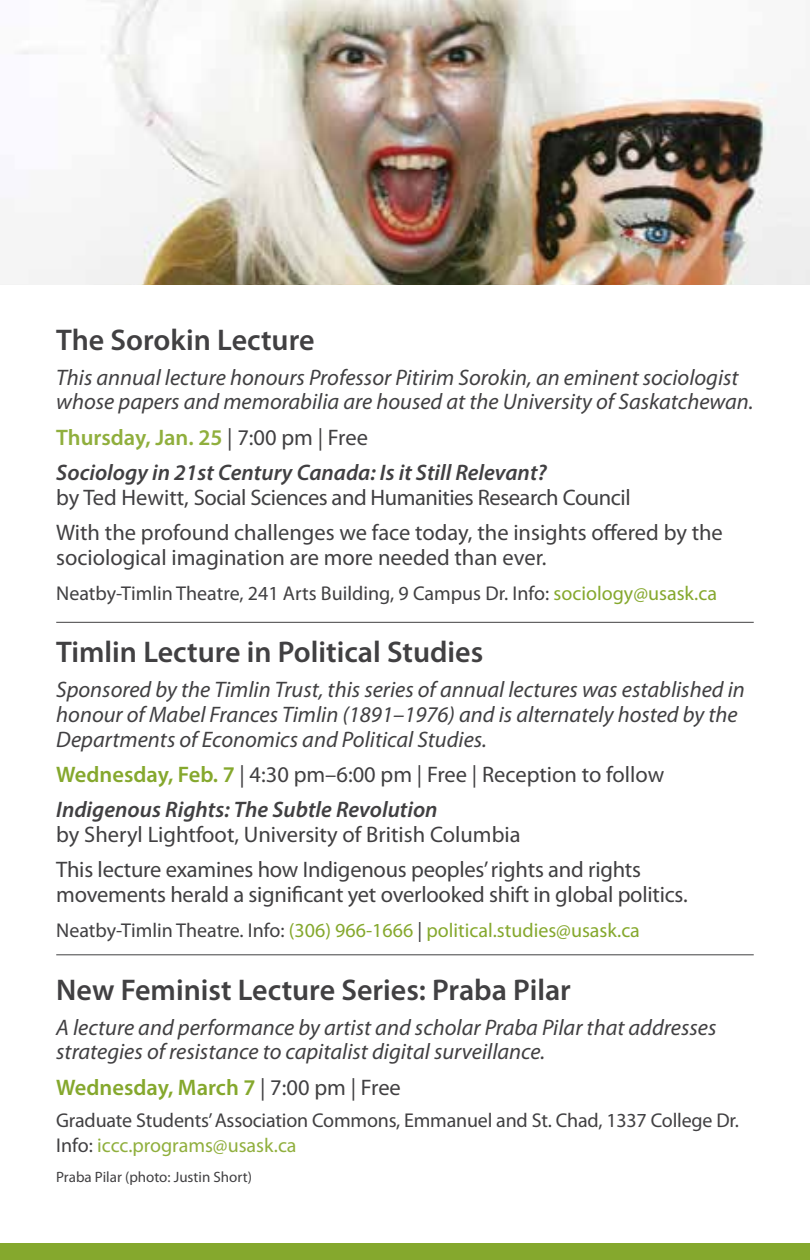
<style>
.page{position:relative;width:810px;height:1260px;background:#fff}
.page>*{position:absolute;margin:0;border:0;box-sizing:border-box;transform-origin:0 0}
.t1{font:600 30px "Myriad Pro";color:#414042}
.t2{font:italic 22.5px/25px "Myriad Pro";color:#414042}
.t3{font:22.5px/35px "Myriad Pro";letter-spacing:-.01em;color:#414042}
.t4{font:italic 600 22.5px/35px "Myriad Pro";color:#414042}
.t5{font:600 22.5px "Myriad Pro";color:#85a82d}
.t6{font:20px/25px "Myriad Pro";letter-spacing:-.005em;color:#414042}
.t7{font:20px "Myriad Pro";color:#85a82d}
.t8{font:15px "Myriad Pro";color:#414042}
.s1{font-style:normal;color:#90af3d}
.s2{font-weight:400;font-style:normal}
.s3{color:#85a82d}
.s4{font-weight:600;color:#85a82d}
.s5{font-weight:600;font-style:italic}
.s6{color:#414042}
.s7{font-weight:400;color:#414042}
.s8{color:#90af3d}
</style>
<div class="page">
<div style="left:0;top:1243px;width:810px;height:17px;background:#85a82d"></div>
<img style="left:0;top:0;width:810px;height:285px">
<hr style="left:56px;top:622px;width:698px;height:1px;background:#414042">
<hr style="left:56px;top:954px;width:698px;height:1px;background:#414042">
<h1 class="t1" style="left:56px;top:323px;width:260px">The Sorokin Lecture</h1>
<p class="t2" style="left:56px;top:365px;width:699px">This annual lecture honours Professor Pitirim Sorokin, an eminent sociologist whose papers and memorabilia are housed at the University of Saskatchewan.</p>
<p class="t4" style="left:56px;top:419px;width:492px"><span class="s1">Thursday, Jan. 25</span> <span class="s2">| 7:00 pm | Free<br></span>Sociology in 21st Century Canada: Is it Still Relevant?</p>
<p class="t3" style="left:56px;top:480px;width:668px">by Ted Hewitt, Social Sciences and Humanities Research Council<br>With the profound challenges we face today, the insights offered by the</p>
<p class="t3" style="left:56px;top:540px;width:492px">sociological imagination are more needed than ever.</p>
<p class="t6" style="left:56px;top:581px;width:662px">Neatby-Timlin Theatre, 241 Arts Building, 9 Campus Dr. Info: <span class="s3">sociology@usask.ca</span></p>
<h1 class="t1" style="left:56px;top:635px;width:429px">Timlin Lecture in Political Studies</h1>
<p class="t2" style="left:56px;top:677px;width:690px">Sponsored by the Timlin Trust, this series of annual lectures was established in honour of Mabel Frances Timlin (1891–1976) and is alternately hosted by the<br>Departments of Economics and Political Studies.</p>
<p class="t3" style="left:56px;top:757px;width:610px"><span class="s4">Wednesday, Feb. 7</span> | 4:30 pm–6:00 pm | Free | Reception to follow<br><span class="s5">Indigenous Rights: The Subtle Revolution</span></p>
<p class="t3" style="left:56px;top:817px;width:586px">by Sheryl Lightfoot, University of British Columbia<br>This lecture examines how Indigenous peoples’ rights and rights</p>
<p class="t3" style="left:56px;top:877px;width:633px">movements herald a significant yet overlooked shift in global politics.</p>
<p class="t7" style="left:56px;top:919px;width:585px"><span class="s6">Neatby-Timlin Theatre. Info:</span> (306) 966-1666 <span class="s6">|</span> political.studies@usask.ca</p>
<h1 class="t1" style="left:56px;top:973px;width:516px">New Feminist Lecture Series: Praba Pilar</h1>
<p class="t2" style="left:56px;top:1015px;width:662px">A lecture and performance by artist and scholar Praba Pilar that addresses strategies of resistance to capitalist digital surveillance.</p>
<p class="t5" style="left:56px;top:1075px;width:346px">Wednesday, March 7 <span class="s7">| 7:00 pm | Free</span></p>
<p class="t6" style="left:56px;top:1108px;width:684px">Graduate Students’ Association Commons, Emmanuel and St. Chad, 1337 College Dr.<br>Info: <span class="s8">iccc.programs@usask.ca</span></p>
<p class="t8" style="left:56px;top:1169px;width:197px">Praba Pilar (photo: Justin Short)</p>
</div>
